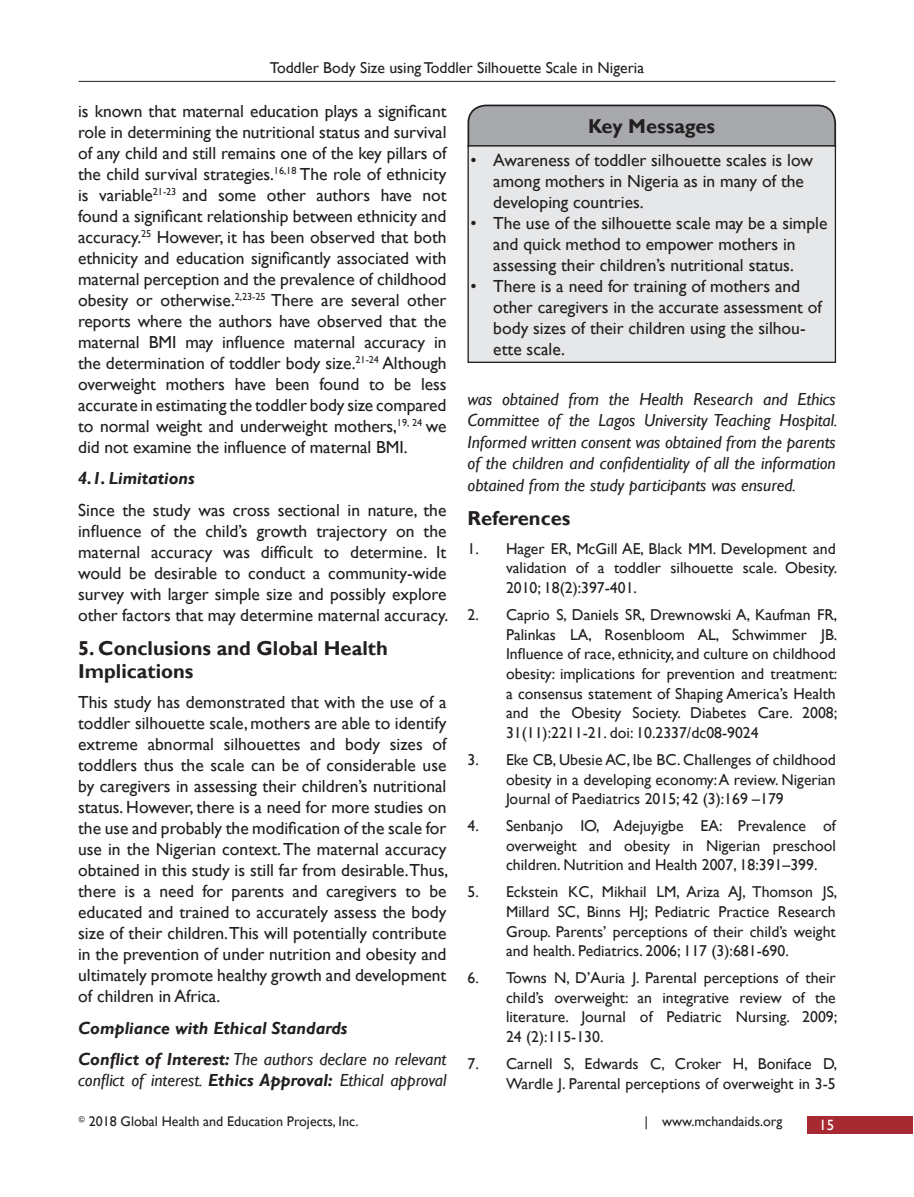
<style>
.page{position:relative;width:914px;height:1197px;background:#fff}
.page>*{position:absolute;margin:0;border:0;box-sizing:border-box;transform-origin:0 0}
.t1{font:700 20.12px/23.6px "Gill Sans";color:#231f20}
.TX_no_indent{font:17.5px/21px "Gill Sans";color:#231f20;text-align:justify}
.TX{font:17.5px/21px "Gill Sans";letter-spacing:-.005em;color:#231f20;text-align:justify}
.KM_Text{font:17.5px/21px "Gill Sans";color:#231f20}
.TX_no_indent-2{font:italic 17.5px/21.5px "Gill Sans";color:#231f20}
.t2{font:italic 700 17.5px "Gill Sans";color:#231f20}
.REF{font:15.75px/19.8px "Gill Sans";color:#231f20;text-align:justify}
.t3{font:14.88px "Gill Sans";color:#fff}
.t4{font:14px "Gill Sans";color:#231f20}
.s1{font-weight:700}
</style>
<div class="page">
<hr style="left:78px;top:81px;width:757px;height:1px;background:#231f20">
<div style="left:807px;top:1117px;width:105px;height:17px;background:#a72a32"></div>
<svg style="left:467px;top:104px;width:369px;height:41px;background:#a4a4a8"></svg>
<div style="left:468px;top:146px;width:367px;height:216px;background:#e6e7e9"></div>
<div style="left:467px;top:145px;width:369px;height:218px;border:1px solid #231f20"></div>
<p class="REF" style="left:270px;top:58px;width:375px">Toddler Body Size using Toddler Silhouette Scale in Nigeria</p>
<p class="TX" style="left:78px;top:101px;width:370px">is known that maternal education plays a significant role in determining the nutritional status and survival of any child and still remains one of the key pillars of the child survival strategies.<sup>16,18</sup> The role of ethnicity is variable<sup>21-23</sup> and some other authors have not found a significant relationship between ethnicity and accuracy.<sup>25</sup> However, it has been observed that both ethnicity and education significantly associated with maternal perception and the prevalence of childhood obesity or otherwise.<sup>2,23-25</sup> There are several other reports where the authors have observed that the maternal BMI may influence maternal accuracy in the determination of toddler body size.<sup>21-24</sup> Although overweight mothers have been found to be less accurate in estimating the toddler body size compared to normal weight and underweight mothers,<sup>19,</sup> <sup>24</sup> we did not examine the influence of maternal BMI.</p>
<h2 class="t2" style="left:78px;top:468px;width:118px">4.1. Limitations</h2>
<p class="TX_no_indent" style="left:78px;top:500px;width:371px">Since the study was cross sectional in nature, the influence of the child’s growth trajectory on the maternal accuracy was difficult to determine. It would be desirable to conduct a community-wide survey with larger simple size and possibly explore other factors that may determine maternal accuracy.</p>
<h1 class="t1" style="left:78px;top:637px;width:311px">5. Conclusions and Global Health<br>Implications</h1>
<p class="TX_no_indent" style="left:78px;top:692px;width:371px">This study has demonstrated that with the use of a toddler silhouette scale, mothers are able to identify extreme abnormal silhouettes and body sizes of toddlers thus the scale can be of considerable use by caregivers in assessing their children’s nutritional status. However, there is a need for more studies on the use and probably the modification of the scale for use in the Nigerian context. The maternal accuracy obtained in this study is still far from desirable.Thus, there is a need for parents and caregivers to be educated and trained to accurately assess the body size of their children. This will potentially contribute in the prevention of under nutrition and obesity and ultimately promote healthy growth and development of children in Africa.</p>
<h2 class="t2" style="left:78px;top:1018px;width:271px">Compliance with Ethical Standards</h2>
<p class="TX_no_indent-2" style="left:78px;top:1049px;width:370px;line-height:21px"><span class="s1">Conflict of Interest:</span> The authors declare no relevant conflict of interest. <span class="s1">Ethics Approval:</span> Ethical approval</p>
<p class="t1" style="left:588px;top:115px;width:128px">Key Messages</p>
<p class="KM_Text" style="left:493px;top:150px;width:321px;text-indent:-23px">• Awareness of toddler silhouette scales is low among mothers in Nigeria as in many of the developing countries.</p>
<p class="KM_Text" style="left:493px;top:213px;width:335px;text-indent:-23px">• The use of the silhouette scale may be a simple and quick method to empower mothers in assessing their children’s nutritional status.</p>
<p class="KM_Text" style="left:493px;top:276px;width:330px;text-indent:-23px">• There is a need for training of mothers and other caregivers in the accurate assessment of body sizes of their children using the silhou&shy;ette scale.</p>
<p class="TX_no_indent-2" style="left:467px;top:388px;width:371px;text-align:justify">was obtained from the Health Research and Ethics Committee of the Lagos University Teaching Hospital.<br>Informed written consent was obtained from the parents of the children and confidentiality of all the information obtained from the study participants was ensured.</p>
<h1 class="t1" style="left:467px;top:507px;width:104px">References</h1>
<p class="REF" style="left:506px;top:539px;width:333px;text-indent:-38px">1. Hager ER, McGill AE, Black MM. Development and validation of a toddler silhouette scale. Obesity.<br>2010; 18(2):397-401.</p>
<p class="REF" style="left:506px;top:605px;width:333px;text-indent:-38px">2. Caprio S, Daniels SR, Drewnowski A, Kaufman FR, Palinkas LA, Rosenbloom AL, Schwimmer JB.<br>Influence of race, ethnicity, and culture on childhood obesity: implications for prevention and treatment: a consensus statement of Shaping America’s Health and the Obesity Society. Diabetes Care. 2008; 31(11):2211-21. doi: 10.2337/dc08-9024</p>
<p class="REF" style="left:506px;top:750px;width:331px;text-indent:-38px">3. Eke CB, Ubesie AC, Ibe BC. Challenges of childhood obesity in a developing economy: A review. Nigerian Journal of Paediatrics 2015; 42 (3):169 –179</p>
<p class="REF" style="left:506px;top:816px;width:331px;text-indent:-38px">4. Senbanjo IO, Adejuyigbe EA: Prevalence of overweight and obesity in Nigerian preschool children. Nutrition and Health 2007, 18:391–399.</p>
<p class="REF" style="left:506px;top:882px;width:333px;text-indent:-38px">5. Eckstein KC, Mikhail LM, Ariza AJ, Thomson JS, Millard SC, Binns HJ; Pediatric Practice Research Group. Parents’ perceptions of their child’s weight and health. Pediatrics. 2006; 117 (3):681-690.</p>
<p class="REF" style="left:506px;top:968px;width:333px;text-indent:-38px">6. Towns N, D’Auria J. Parental perceptions of their child’s overweight: an integrative review of the literature. Journal of Pediatric Nursing. 2009; 24 (2):115-130.</p>
<p class="REF" style="left:467px;top:1054px;width:371px;text-align:right">7. Carnell S, Edwards C, Croker H, Boniface D,<br>Wardle J. Parental perceptions of overweight in 3-5</p>
<p class="t4" style="left:79px;top:1114px;width:281px"><sup>©</sup> 2018 Global Health and Education Projects, Inc.</p>
<p class="t4" style="left:644px;top:1114px;width:140px">| www.mchandaids.org</p>
<p class="t3" style="left:819px;top:1117px;width:16px">15</p>
</div>
